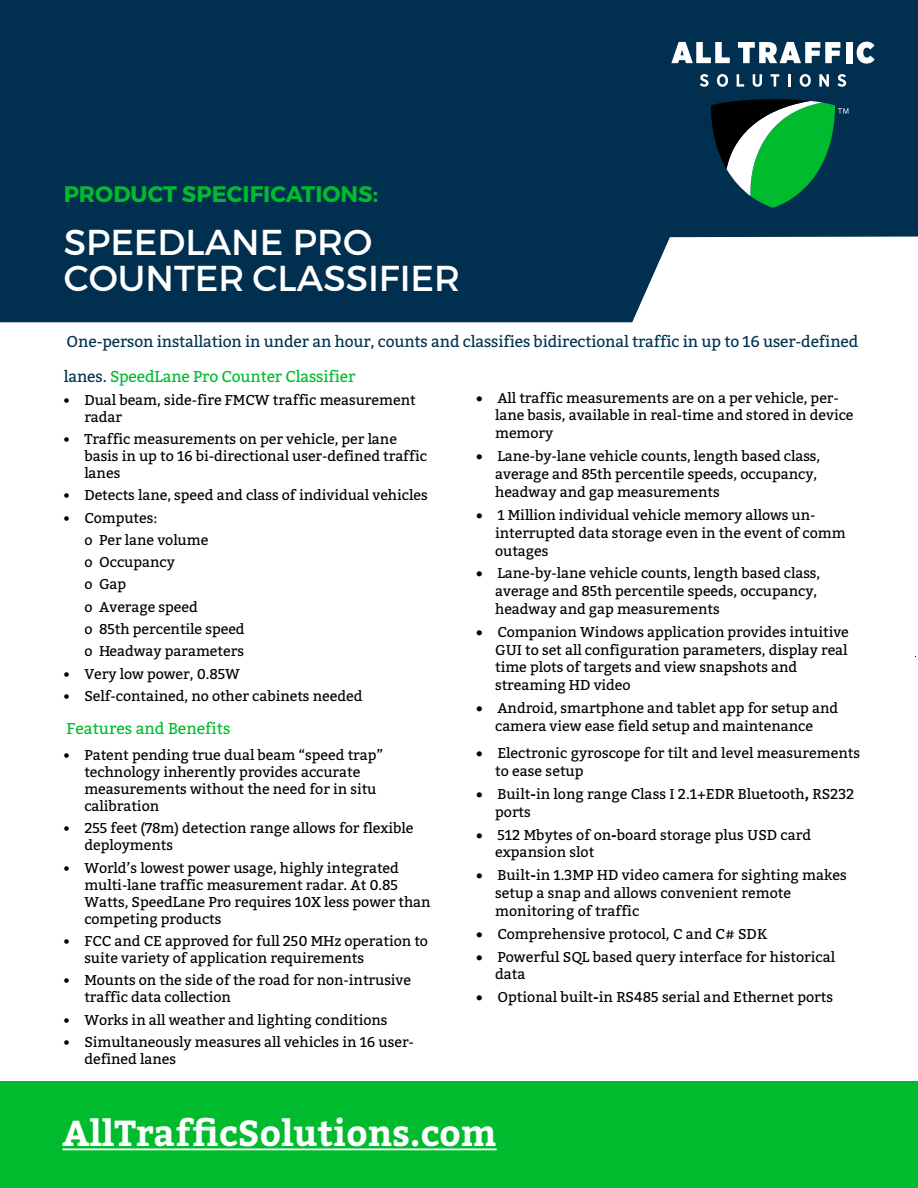
<style>
.page{position:relative;width:918px;height:1188px;background:#fff}
.page>*{position:absolute;margin:0;border:0;box-sizing:border-box;transform-origin:0 0}
.t1{font:36px/35.2px "Montserrat";color:#fff}
.t2{font:700 36px "Bitter";color:#fff}
.t3{font:700 22.5px "Montserrat";color:#00bb2d}
.t4{font:15.75px "Bitter";letter-spacing:-.01em;color:#00334f}
.t5{font:15.75px "Bitter";letter-spacing:-.01em;color:#00bb2d}
.t6{font:14.25px/17.9px "Bitter";letter-spacing:-.005em;color:#000}
.s1{color:#00334f}
.s2{font-weight:700}
</style>
<div class="page">
<div style="left:0;top:1082px;width:918px;height:106px;background:#00bb2d"></div>
<svg style="left:0;top:0;width:918px;height:322px;background:#133f5c"></svg>
<svg style="left:711px;top:98px;width:137px;height:110px;background:#21774d"></svg>
<svg style="left:700px;top:74px;width:9px;height:13px"></svg>
<svg style="left:717px;top:74px;width:11px;height:13px"></svg>
<svg style="left:737px;top:74px;width:7px;height:13px"></svg>
<svg style="left:753px;top:74px;width:9px;height:13px"></svg>
<svg style="left:771px;top:74px;width:8px;height:13px"></svg>
<svg style="left:789px;top:74px;width:2px;height:13px"></svg>
<svg style="left:800px;top:74px;width:11px;height:13px"></svg>
<svg style="left:819px;top:74px;width:10px;height:13px"></svg>
<svg style="left:837px;top:74px;width:9px;height:13px"></svg>
<svg style="left:671px;top:42px;width:59px;height:21px"></svg>
<svg style="left:738px;top:42px;width:102px;height:21px"></svg>
<div style="left:846px;top:42px;width:6px;height:21px;background:#fff"></div>
<svg style="left:857px;top:42px;width:18px;height:22px"></svg>
<hr style="left:63px;top:1148px;width:434px;height:2px;background:#fff">
<h2 class="t3" style="left:64px;top:180px;width:316px">PRODUCT SPECIFICATIONS:</h2>
<h1 class="t1" style="left:64px;top:225px;width:398px">SPEEDLANE PRO<br>COUNTER CLASSIFIER</h1>
<p class="t4" style="left:67px;top:330px;width:793px">One-person installation in under an hour, counts and classifies bidirectional traffic in up to 16 user-defined</p>
<p class="t5" style="left:64px;top:365px;width:293px"><span class="s1">lanes.</span> SpeedLane Pro Counter Classifier</p>
<p class="t6" style="left:84px;top:391px;width:333px;line-height:16.8px;text-indent:-21px">• Dual beam, side-fire FMCW traffic measurement radar</p>
<p class="t6" style="left:84px;top:430px;width:344px;line-height:17.1px;text-indent:-21px">• Traffic measurements on per vehicle, per lane basis in up to 16 bi-directional user-defined traffic lanes</p>
<p class="t6" style="left:63px;top:486px;width:366px">• Detects lane, speed and class of individual vehicles</p>
<p class="t6" style="left:84px;top:506px;width:162px;line-height:22.2px;text-indent:-21px">• Computes:<br>о Per lane volume<br>о Occupancy<br>о Gap<br>о Average speed<br>о 85th percentile speed о Headway parameters</p>
<p class="t6" style="left:63px;top:664px;width:178px">• Very low power, 0.85W</p>
<p class="t6" style="left:63px;top:686px;width:301px">• Self-contained, no other cabinets needed</p>
<p class="t5" style="left:67px;top:717px;width:165px">Features and Benefits</p>
<p class="t6" style="left:84px;top:746px;width:300px;line-height:17.1px;text-indent:-21px">• Patent pending true dual beam “speed trap” technology inherently provides accurate measurements without the need for in situ calibration</p>
<p class="t6" style="left:84px;top:819px;width:331px;line-height:17px;text-indent:-21px">• 255 feet (78m) detection range allows for flexible deployments</p>
<p class="t6" style="left:84px;top:859px;width:348px;line-height:17.1px;text-indent:-21px">• World’s lowest power usage, highly integrated multi-lane traffic measurement radar. At 0.85<br>Watts, SpeedLane Pro requires 10X less power than competing products</p>
<p class="t6" style="left:84px;top:932px;width:345px;line-height:17px;text-indent:-21px">• FCC and CE approved for full 250 MHz operation to suite variety of application requirements</p>
<p class="t6" style="left:84px;top:971px;width:328px;line-height:17px;text-indent:-21px">• Mounts on the side of the road for non-intrusive traffic data collection</p>
<p class="t6" style="left:63px;top:1010px;width:326px">• Works in all weather and lighting conditions</p>
<p class="t6" style="left:84px;top:1033px;width:331px;line-height:17px;text-indent:-21px">• Simultaneously measures all vehicles in 16 user&shy;defined lanes</p>
<p class="t6" style="left:495px;top:388px;width:360px;text-indent:-19px">• All traffic measurements are on a per vehicle, per&shy;lane basis, available in real-time and stored in device memory</p>
<p class="t6" style="left:495px;top:447px;width:327px;text-indent:-19px">• Lane-by-lane vehicle counts, length based class, average and 85th percentile speeds, occupancy, headway and gap measurements</p>
<p class="t6" style="left:495px;top:505px;width:352px;text-indent:-19px">• 1 Million individual vehicle memory allows un&shy;interrupted data storage even in the event of comm outages</p>
<p class="t6" style="left:495px;top:564px;width:327px;text-indent:-19px">• Lane-by-lane vehicle counts, length based class, average and 85th percentile speeds, occupancy, headway and gap measurements</p>
<p class="t6" style="left:495px;top:623px;width:355px;text-indent:-19px">• Companion Windows application provides intuitive GUI to set all configuration parameters, display real time plots of targets and view snapshots and streaming HD video</p>
<p class="t6" style="left:476px;top:699px;width:364px;text-align:center">• Android, smartphone and tablet app for setup and camera view ease field setup and maintenance</p>
<p class="t6" style="left:495px;top:744px;width:367px;text-indent:-19px">• Electronic gyroscope for tilt and level measurements to ease setup</p>
<p class="t6" style="left:495px;top:785px;width:361px;text-indent:-19px">• Built<span class="s2">-</span>in long range Class I 2.1+EDR Bluetooth<span class="s2">,</span> RS232 ports</p>
<p class="t6" style="left:495px;top:825px;width:318px;text-indent:-19px">• 512 Mbytes of on<span class="s2">-</span>board storage plus USD card expansion slot</p>
<p class="t6" style="left:495px;top:866px;width:353px;text-indent:-19px">• Built<span class="s2">-</span>in 1.3MP HD video camera for sighting makes setup a snap and allows convenient remote monitoring of traffic</p>
<p class="t6" style="left:476px;top:925px;width:292px">• Comprehensive protocol, C and C# SDK</p>
<p class="t6" style="left:495px;top:948px;width:342px;line-height:17.1px;text-indent:-19px">• Powerful SQL based query interface for historical data</p>
<p class="t6" style="left:476px;top:988px;width:359px">• Optional built<span class="s2">-</span>in RS485 serial and Ethernet ports</p>
<h1 class="t2" style="left:63px;top:1105px;width:436px">AllTrafficSolutions.com</h1>
</div>
